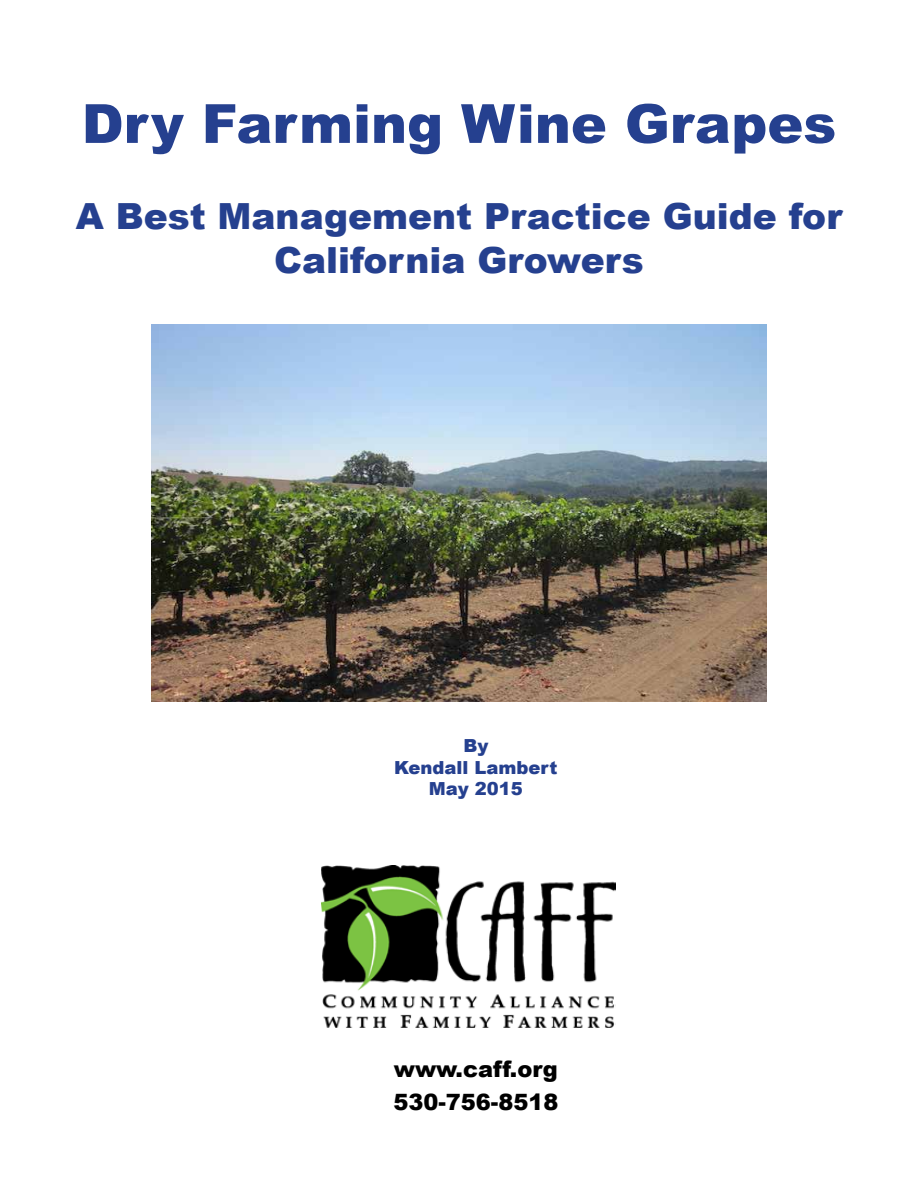
<style>
.page{position:relative;width:918px;height:1188px;background:#fff}
.page>*{position:absolute;margin:0;border:0;box-sizing:border-box;transform-origin:0 0}
.t1{font:900 54px "Arial";color:#25408f}
.t2{font:900 36px/43.2px "Arial";color:#25408f;text-align:center}
.t3{font:900 22.5px/33px "Arial";color:#000}
.t4{font:900 18px/21.6px "Arial";color:#25408f;text-align:center}
</style>
<div class="page">
<img style="left:322px;top:866px;width:294px;height:162px">
<img style="left:152px;top:325px;width:614px;height:377px">
<h1 class="t1" style="left:82px;top:84px;width:756px">Dry Farming Wine Grapes</h1>
<p class="t2" style="left:76px;top:194px;width:768px">A Best Management Practice Guide for<br>California Growers</p>
<p class="t4" style="left:394px;top:734px;width:165px">By<br>Kendall Lambert<br>May 2015</p>
<p class="t3" style="left:393px;top:1052px;width:167px">www.caff.org<br>530-756-8518</p>
</div>
